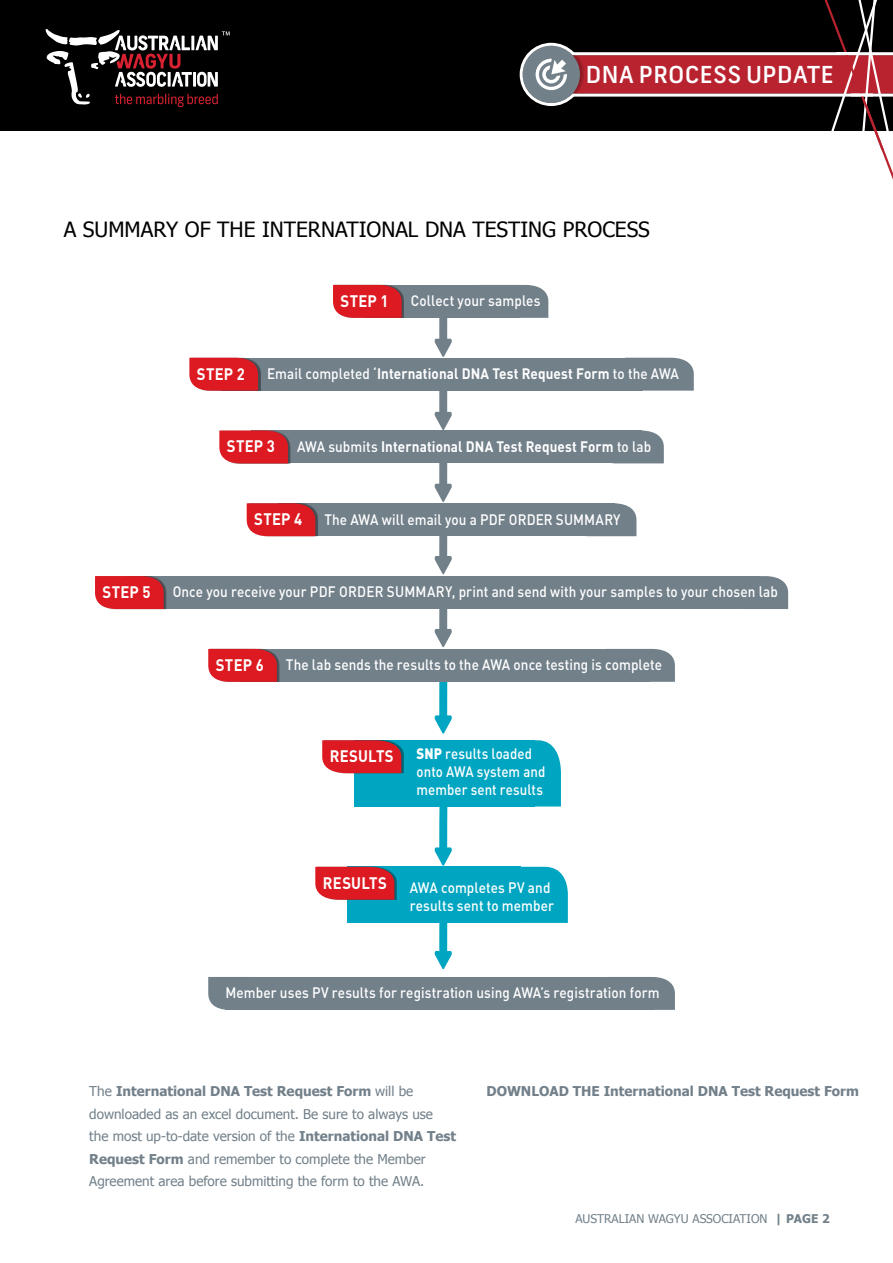
<style>
.page{position:relative;width:893px;height:1263px;background:#fff}
.page>*{position:absolute;margin:0;border:0;box-sizing:border-box;transform-origin:0 0}
.BdyTxt_1st_para{font:500 23.25px "Frank";letter-spacing:.045em;color:#fff}
.t1{font:21px "Tahoma";color:#000}
.H3_CEO_REPORT{font:700 16.5px "DIN Pro";letter-spacing:.015em;color:#fff;scale:.9 1}
.H3_CEO_REPORT-2{font:500 15px/18px "DIN Pro";letter-spacing:.005em;color:#fff;scale:.9 1}
.H3_CEO_REPORT-3{font:700 15px "DIN Pro";letter-spacing:.01em;color:#fff;scale:.9 1}
.H3_CEO_REPORT-4{font:500 15px/18px "DIN Pro";letter-spacing:.005em;color:#fff;scale:.88 1}
.t2{font:13.5px/22.5px "Tahoma";color:#72808a}
.t3{font:700 13.5px "Tahoma";color:#72808a}
.t4{font:12px "Tahoma";color:#72808a}
.s1{font-weight:500}
.s2{font-weight:900}
.s3{font-weight:700}
</style>
<div class="page">
<div style="left:0;top:0;width:893px;height:131px;background:#000"></div>
<svg style="left:46px;top:29px;width:184px;height:78px"></svg>
<svg style="left:435px;top:318px;width:17px;height:39px"></svg>
<svg style="left:435px;top:391px;width:17px;height:111px"></svg>
<svg style="left:435px;top:536px;width:17px;height:38px"></svg>
<svg style="left:435px;top:609px;width:17px;height:38px"></svg>
<svg style="left:435px;top:806px;width:17px;height:60px"></svg>
<svg style="left:435px;top:923px;width:17px;height:46px"></svg>
<svg style="left:435px;top:682px;width:17px;height:52px"></svg>
<div style="left:365px;top:285px;width:155px;height:33px;background:#72808a"></div>
<div style="left:334px;top:285px;width:70px;height:33px;background:#000;opacity:.4"></div>
<svg style="left:333px;top:285px;width:69px;height:33px;background:#d8232a"></svg>
<svg style="left:520px;top:285px;width:28px;height:33px"></svg>
<div style="left:240px;top:649px;width:410px;height:33px;background:#72808a"></div>
<div style="left:210px;top:649px;width:69px;height:33px;background:#000;opacity:.4"></div>
<svg style="left:208px;top:649px;width:69px;height:33px;background:#d9242b"></svg>
<svg style="left:650px;top:649px;width:25px;height:33px"></svg>
<div style="left:221px;top:358px;width:421px;height:33px;background:#72808a"></div>
<div style="left:191px;top:358px;width:69px;height:33px;background:#000;opacity:.4"></div>
<svg style="left:189px;top:358px;width:69px;height:33px;background:#d9242b"></svg>
<svg style="left:642px;top:358px;width:52px;height:33px;background:#798690"></svg>
<div style="left:251px;top:430px;width:391px;height:33px;background:#72808a"></div>
<div style="left:221px;top:430px;width:69px;height:33px;background:#000;opacity:.4"></div>
<svg style="left:219px;top:430px;width:69px;height:33px;background:#d9252c"></svg>
<svg style="left:642px;top:430px;width:22px;height:33px"></svg>
<div style="left:278px;top:503px;width:336px;height:33px;background:#72808a"></div>
<div style="left:249px;top:503px;width:69px;height:33px;background:#000;opacity:.4"></div>
<svg style="left:247px;top:503px;width:68px;height:33px;background:#d82229"></svg>
<svg style="left:614px;top:503px;width:22px;height:33px"></svg>
<div style="left:127px;top:576px;width:632px;height:33px;background:#72808a"></div>
<div style="left:97px;top:576px;width:69px;height:33px;background:#000;opacity:.4"></div>
<svg style="left:95px;top:576px;width:69px;height:33px;background:#d8232a"></svg>
<svg style="left:759px;top:576px;width:29px;height:33px"></svg>
<div style="left:347px;top:867px;width:173px;height:56px;background:#00a5c1"></div>
<div style="left:317px;top:867px;width:80px;height:33px;background:#000;opacity:.4"></div>
<svg style="left:315px;top:867px;width:79px;height:33px;background:#d6252c"></svg>
<svg style="left:520px;top:867px;width:48px;height:56px;background:#0ca9c3"></svg>
<div style="left:354px;top:740px;width:181px;height:66px;background:#00a5c1"></div>
<div style="left:324px;top:740px;width:80px;height:33px;background:#000;opacity:.4"></div>
<svg style="left:322px;top:740px;width:79px;height:33px;background:#d6242c"></svg>
<svg style="left:535px;top:740px;width:26px;height:66px;background:#16acc6"></svg>
<div style="left:225px;top:977px;width:429px;height:33px;background:#72808a"></div>
<svg style="left:208px;top:977px;width:17px;height:33px"></svg>
<svg style="left:654px;top:977px;width:21px;height:33px"></svg>
<svg style="left:519px;top:0;width:374px;height:180px"></svg>
<hr style="left:837px;top:52px;width:22px;height:3px;background:#fff">
<hr style="left:851px;top:93px;width:22px;height:3px;background:#fff">
<p class="BdyTxt_1st_para" style="left:586px;top:61px;width:249px">DNA PROCESS UPDATE</p>
<p class="t1" style="left:64px;top:215px;width:588px">A SUMMARY OF THE INTERNATIONAL DNA TESTING PROCESS</p>
<p class="H3_CEO_REPORT" style="left:341px;top:290px;width:55px">STEP 1</p>
<p class="H3_CEO_REPORT-2" style="left:411px;top:291px;width:146px">Collect your samples</p>
<p class="H3_CEO_REPORT" style="left:197px;top:362px;width:55px">STEP 2</p>
<p class="H3_CEO_REPORT-3" style="left:267px;top:363px;width:459px"><span class="s1">Email completed ‘</span>International DNA Test Request Form <span class="s1">to the AWA</span></p>
<p class="H3_CEO_REPORT" style="left:227px;top:435px;width:55px">STEP 3</p>
<p class="H3_CEO_REPORT-3" style="left:297px;top:436px;width:395px"><span class="s1">AWA submits</span> International DNA Test Request Form <span class="s1">to lab</span></p>
<p class="H3_CEO_REPORT" style="left:254px;top:508px;width:55px">STEP 4</p>
<p class="H3_CEO_REPORT-2" style="left:324px;top:509px;width:331px">The AWA will email you a PDF ORDER SUMMARY</p>
<p class="H3_CEO_REPORT" style="left:103px;top:581px;width:55px">STEP 5</p>
<p class="H3_CEO_REPORT-2" style="left:173px;top:582px;width:674px">Once you receive your PDF ORDER SUMMARY, print and send with your samples to your chosen lab</p>
<p class="H3_CEO_REPORT" style="left:216px;top:654px;width:55px">STEP 6</p>
<p class="H3_CEO_REPORT-2" style="left:286px;top:655px;width:419px">The lab sends the results to the AWA once testing is complete</p>
<p class="H3_CEO_REPORT" style="left:330px;top:745px;width:73px">RESULTS</p>
<p class="H3_CEO_REPORT-4" style="left:417px;top:744px;width:148px"><span class="s2">SNP</span> results loaded onto AWA system and member sent results</p>
<p class="H3_CEO_REPORT" style="left:323px;top:871px;width:73px">RESULTS</p>
<p class="H3_CEO_REPORT-2" style="left:410px;top:877px;width:162px">AWA completes PV and results sent to member</p>
<p class="H3_CEO_REPORT-2" style="left:225px;top:983px;width:484px">Member uses PV results for registration using AWA’s registration form</p>
<p class="t2" style="left:89px;top:1080px;width:368px">The <span class="s3">International DNA Test Request Form</span> will be downloaded as an excel document. Be sure to always use<br>the most up-to-date version of the <span class="s3">International DNA Test Request Form</span> and remember to complete the Member Agreement area before submitting the form to the AWA.</p>
<p class="t3" style="left:486px;top:1082px;width:374px">DOWNLOAD THE International DNA Test Request Form</p>
<p class="t4" style="left:575px;top:1211px;width:256px">AUSTRALIAN WAGYU ASSOCIATION <span class="s3">| PAGE 2</span></p>
</div>
